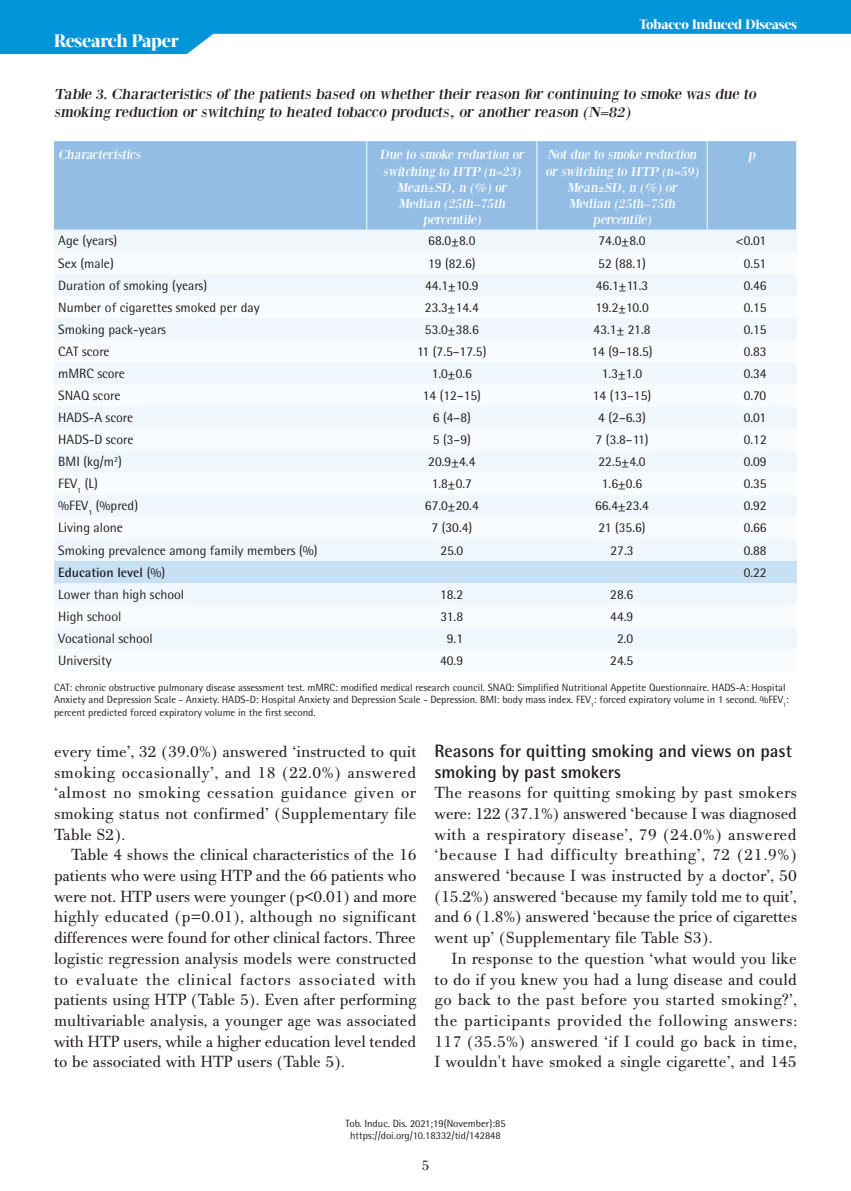
<style>
.page{position:relative;width:851px;height:1191px;background:#fff}
.page>*{position:absolute;margin:0;border:0;box-sizing:border-box;transform-origin:0 0}
.t1{font:700 18px/20.7px "Rotis Semi Sans Hel";color:#231f20}
.t2{font:800 18px "Acta Display W04";letter-spacing:-.01em;color:#fff}
.t3{font:17.25px/20.7px "PF Bodoni Text";color:#231f20;text-align:justify}
.t4{font:15px/18px "Bodoni XT";color:#231f20;scale:1.1 1}
.t5{font:15px "PF Bodoni Text";color:#231f20}
.t6{font:13.5px "Rotis Semi Sans Hel";color:#231f20}
.t7{font:13.5px/16.2px "Bodoni XT";color:#fff;text-align:center}
.t8{font:800 13.5px "Acta Display W04";letter-spacing:-.01em;color:#fff}
.t9{font:700 13.5px "Rotis Semi Sans Hel";color:#231f20}
.t10{font:10.5px/12.6px "Rotis Semi Sans Hel";color:#231f20;text-align:center}
.s1{font-weight:400}
</style>
<div class="page">
<svg style="left:0;top:0;width:850px;height:54px;fill:#0095d9"></svg>
<div style="left:54px;top:141px;width:742px;height:89px;background:#93bde5"></div>
<div style="left:54px;top:230px;width:742px;height:22px;background:#f0f7fc"></div>
<svg style="left:54px;top:274px;width:742px;height:375px;fill:#f0f7fc"></svg>
<div style="left:54px;top:561px;width:742px;height:22px;background:#c7e0f3"></div>
<hr style="left:366px;top:141px;width:1px;height:89px;background:#fff">
<hr style="left:536px;top:141px;width:1px;height:89px;background:#fff">
<hr style="left:706px;top:141px;width:1px;height:89px;background:#fff">
<p class="t2" style="left:54px;top:30px;width:126px">Research Paper</p>
<p class="t8" style="left:639px;top:17px;width:159px">Tobacco Induced Diseases</p>
<p class="t4" style="left:54px;top:85px;width:642px">Table 3. Characteristics of the patients based on whether their reason for continuing to smoke was due to smoking reduction or switching to heated tobacco products, or another reason (N=82)</p>
<p class="t7" style="left:58px;top:147px;width:86px">Characteristics</p>
<p class="t7" style="left:379px;top:147px;width:149px">Due to smoke reduction or switching to HTP (n=23)<br>Mean±SD, n (%) or<br>Median (25th–75th percentile)</p>
<p class="t7" style="left:545px;top:147px;width:157px">Not due to smoke reduction or switching to HTP (n=59)<br>Mean±SD, n (%) or<br>Median (25th–75th percentile)</p>
<p class="t7" style="left:748px;top:147px;width:11px">p</p>
<p class="t6" style="left:58px;top:233px;width:60px">Age (years)</p>
<p class="t6" style="left:428px;top:233px;width:49px">68.0±8.0</p>
<p class="t6" style="left:598px;top:233px;width:49px">74.0±8.0</p>
<p class="t6" style="left:735px;top:233px;width:32px">&lt;0.01</p>
<p class="t6" style="left:58px;top:255px;width:57px">Sex (male)</p>
<p class="t6" style="left:428px;top:255px;width:49px">19 (82.6)</p>
<p class="t6" style="left:598px;top:255px;width:49px">52 (88.1)</p>
<p class="t6" style="left:743px;top:255px;width:24px">0.51</p>
<p class="t6" style="left:58px;top:277px;width:150px">Duration of smoking (years)</p>
<p class="t6" style="left:425px;top:277px;width:55px">44.1±10.9</p>
<p class="t6" style="left:595px;top:277px;width:54px">46.1±11.3</p>
<p class="t6" style="left:743px;top:277px;width:25px">0.46</p>
<p class="t6" style="left:58px;top:299px;width:203px">Number of cigarettes smoked per day</p>
<p class="t6" style="left:425px;top:299px;width:55px">23.3±14.4</p>
<p class="t6" style="left:595px;top:299px;width:55px">19.2±10.0</p>
<p class="t6" style="left:743px;top:299px;width:25px">0.15</p>
<p class="t6" style="left:58px;top:321px;width:109px">Smoking pack-years</p>
<p class="t6" style="left:425px;top:321px;width:55px">53.0±38.6</p>
<p class="t6" style="left:593px;top:321px;width:58px">43.1± 21.8</p>
<p class="t6" style="left:743px;top:321px;width:25px">0.15</p>
<p class="t6" style="left:58px;top:343px;width:53px">CAT score</p>
<p class="t6" style="left:417px;top:343px;width:71px">11 (7.5–17.5)</p>
<p class="t6" style="left:591px;top:343px;width:63px">14 (9–18.5)</p>
<p class="t6" style="left:743px;top:343px;width:25px">0.83</p>
<p class="t6" style="left:58px;top:365px;width:68px">mMRC score</p>
<p class="t6" style="left:431px;top:365px;width:42px">1.0±0.6</p>
<p class="t6" style="left:601px;top:365px;width:42px">1.3±1.0</p>
<p class="t6" style="left:743px;top:365px;width:25px">0.34</p>
<p class="t6" style="left:58px;top:387px;width:64px">SNAQ score</p>
<p class="t6" style="left:422px;top:387px;width:60px">14 (12–15)</p>
<p class="t6" style="left:592px;top:387px;width:60px">14 (13–15)</p>
<p class="t6" style="left:743px;top:387px;width:24px">0.70</p>
<p class="t6" style="left:58px;top:409px;width:76px">HADS-A score</p>
<p class="t6" style="left:433px;top:409px;width:40px">6 (4–8)</p>
<p class="t6" style="left:598px;top:409px;width:49px">4 (2–6.3)</p>
<p class="t6" style="left:743px;top:409px;width:24px">0.01</p>
<p class="t6" style="left:58px;top:432px;width:77px">HADS-D score</p>
<p class="t6" style="left:433px;top:432px;width:40px">5 (3–9)</p>
<p class="t6" style="left:595px;top:432px;width:54px">7 (3.8–11)</p>
<p class="t6" style="left:743px;top:432px;width:25px">0.12</p>
<p class="t6" style="left:58px;top:454px;width:65px">BMI (kg/m<sup>2</sup>)</p>
<p class="t6" style="left:428px;top:454px;width:49px">20.9±4.4</p>
<p class="t6" style="left:598px;top:454px;width:49px">22.5±4.0</p>
<p class="t6" style="left:743px;top:454px;width:25px">0.09</p>
<p class="t6" style="left:58px;top:476px;width:41px">FEV<sub>1</sub> (L)</p>
<p class="t6" style="left:431px;top:476px;width:42px">1.8±0.7</p>
<p class="t6" style="left:601px;top:476px;width:42px">1.6±0.6</p>
<p class="t6" style="left:743px;top:476px;width:25px">0.35</p>
<p class="t6" style="left:58px;top:498px;width:81px">%FEV<sub>1</sub> (%pred)</p>
<p class="t6" style="left:425px;top:498px;width:55px">67.0±20.4</p>
<p class="t6" style="left:595px;top:498px;width:55px">66.4±23.4</p>
<p class="t6" style="left:743px;top:498px;width:25px">0.92</p>
<p class="t6" style="left:58px;top:520px;width:66px">Living alone</p>
<p class="t6" style="left:431px;top:520px;width:42px">7 (30.4)</p>
<p class="t6" style="left:598px;top:520px;width:49px">21 (35.6)</p>
<p class="t6" style="left:743px;top:520px;width:25px">0.66</p>
<p class="t6" style="left:58px;top:542px;width:261px">Smoking prevalence among family members (%)</p>
<p class="t6" style="left:440px;top:542px;width:25px">25.0</p>
<p class="t6" style="left:610px;top:542px;width:25px">27.3</p>
<p class="t6" style="left:743px;top:542px;width:25px">0.88</p>
<p class="t9" style="left:58px;top:564px;width:108px">Education level <span class="s1">(%)</span></p>
<p class="t6" style="left:743px;top:564px;width:25px">0.22</p>
<p class="t6" style="left:58px;top:586px;width:127px">Lower than high school</p>
<p class="t6" style="left:440px;top:586px;width:25px">18.2</p>
<p class="t6" style="left:610px;top:586px;width:25px">28.6</p>
<p class="t6" style="left:58px;top:608px;width:65px">High school</p>
<p class="t6" style="left:440px;top:608px;width:24px">31.8</p>
<p class="t6" style="left:610px;top:608px;width:25px">44.9</p>
<p class="t6" style="left:58px;top:630px;width:96px">Vocational school</p>
<p class="t6" style="left:447px;top:630px;width:18px">9.1</p>
<p class="t6" style="left:617px;top:630px;width:18px">2.0</p>
<p class="t6" style="left:58px;top:652px;width:55px">University</p>
<p class="t6" style="left:440px;top:652px;width:25px">40.9</p>
<p class="t6" style="left:610px;top:652px;width:25px">24.5</p>
<p class="t10" style="left:54px;top:680px;width:736px;text-align:left">CAT: chronic obstructive pulmonary disease assessment test. mMRC: modified medical research council. SNAQ: Simplified Nutritional Appetite Questionnaire. HADS-A: Hospital<br>Anxiety and Depression Scale - Anxiety. HADS-D: Hospital Anxiety and Depression Scale - Depression. BMI: body mass index. FEV<sub>1</sub>: forced expiratory volume in 1 second. %FEV<sub>1</sub>: percent predicted forced expiratory volume in the first second.</p>
<p class="t3" style="left:54px;top:741px;width:364px">every time’, 32 (39.0%) answered ‘instructed to quit smoking occasionally’, and 18 (22.0%) answered ‘almost no smoking cessation guidance given or smoking status not confirmed’ (Supplementary file Table S2).</p>
<p class="t3" style="left:54px;top:844px;width:364px;text-indent:17px">Table 4 shows the clinical characteristics of the 16 patients who were using HTP and the 66 patients who were not. HTP users were younger (p&lt;0.01) and more highly educated (p=0.01), although no significant differences were found for other clinical factors. Three logistic regression analysis models were constructed to evaluate the clinical factors associated with patients using HTP (Table 5). Even after performing multivariable analysis, a younger age was associated with HTP users, while a higher education level tended to be associated with HTP users (Table 5).</p>
<p class="t1" style="left:434px;top:740px;width:359px">Reasons for quitting smoking and views on past smoking by past smokers</p>
<p class="t3" style="left:434px;top:782px;width:364px">The reasons for quitting smoking by past smokers were: 122 (37.1%) answered ‘because I was diagnosed with a respiratory disease’, 79 (24.0%) answered ‘because I had difficulty breathing’, 72 (21.9%) answered ‘because I was instructed by a doctor’, 50 (15.2%) answered ‘because my family told me to quit’, and 6 (1.8%) answered ‘because the price of cigarettes went up’ (Supplementary file Table S3).</p>
<p class="t3" style="left:434px;top:948px;width:364px;text-indent:17px">In response to the question ‘what would you like to do if you knew you had a lung disease and could go back to the past before you started smoking?’, the participants provided the following answers:<br>117 (35.5%) answered ‘if I could go back in time, I wouldn't have smoked a single cigarette’, and 145</p>
<p class="t10" style="left:345px;top:1116px;width:162px">Tob. Induc. Dis. 2021;19(November):85 https://doi.org/10.18332/tid/142848</p>
<p class="t5" style="left:421px;top:1156px;width:9px">5</p>
</div>
